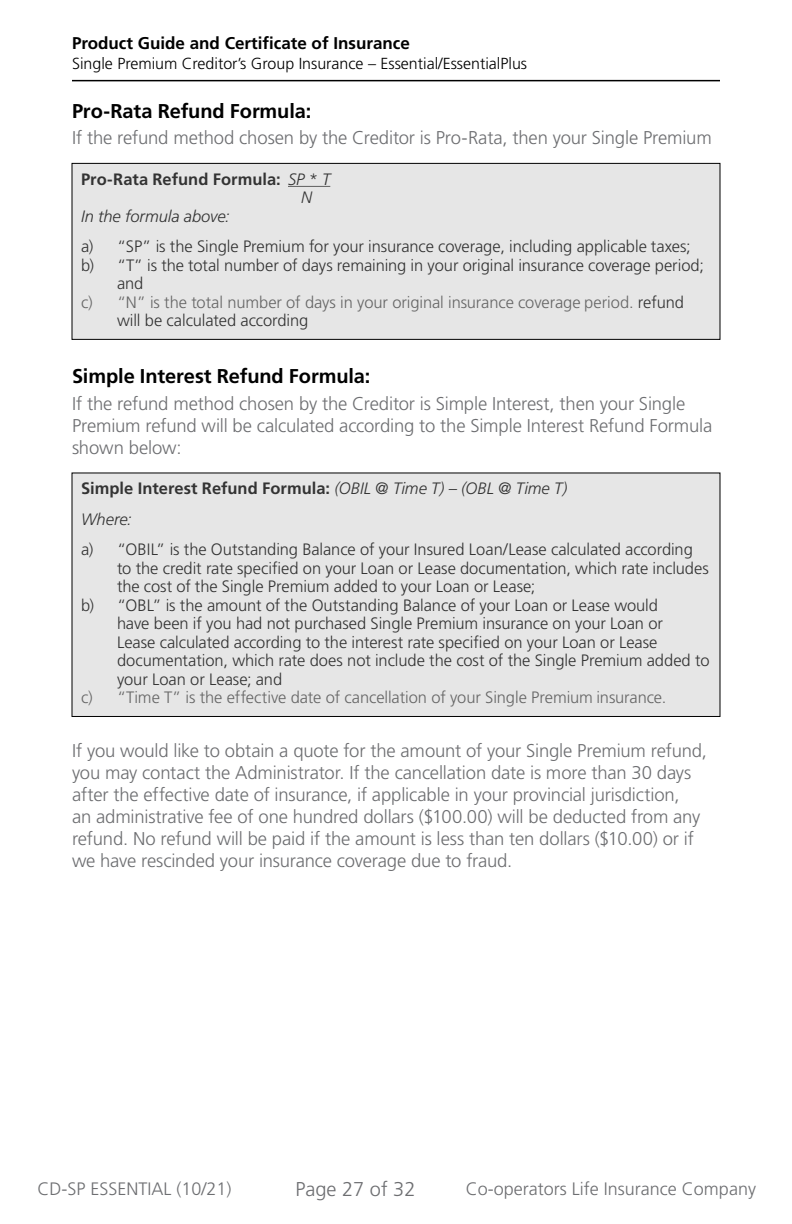
<style>
.page{position:relative;width:792px;height:1224px;background:#fff}
.page>*{position:absolute;margin:0;border:0;box-sizing:border-box;transform-origin:0 0}
.t1{font:700 20px "Frutiger LT Std";letter-spacing:-.005em;color:#000}
.t2{font:300 20px "Frutiger LT Std";color:#6d6e71}
.Body{font:300 18.4px/22px "Frutiger LT Std";letter-spacing:-.01em;color:#6d6e71}
.t3{font:300 18px "Frutiger LT Std";color:#6d6e71}
.t4{font:700 17px "Frutiger LT Std";color:#000}
.t5{font:300 16.4px/18.4px "Frutiger LT Std";letter-spacing:-.005em;color:#333}
.t6{font:300 16.4px/18.4px "Frutiger LT Std";letter-spacing:-.005em;color:#666}
.t7{font:700 16.4px "Frutiger LT Std";color:#333}
.t8{font:italic 300 16.4px "Frutiger LT Std";letter-spacing:-.005em;color:#333}
.t9{font:300 16px "Frutiger LT Std";color:#000}
.s1{font-weight:300;font-style:italic}
.s2{color:#333}
</style>
<div class="page">
<hr style="left:73px;top:80px;width:646px;height:1px;background:#000">
<div style="left:72px;top:163px;width:648px;height:176px;background:#e6e6e6"></div>
<div style="left:72px;top:163px;width:648px;height:177px;border:1px solid #000"></div>
<hr style="left:288px;top:186px;width:42px;height:1px;background:#5f5f5f">
<div style="left:72px;top:473px;width:648px;height:243px;background:#e6e6e6"></div>
<div style="left:72px;top:473px;width:648px;height:244px;border:1px solid #000"></div>
<p class="t4" style="left:72px;top:33px;width:339px">Product Guide and Certificate of Insurance</p>
<p class="t9" style="left:72px;top:54px;width:457px">Single Premium Creditor’s Group Insurance – Essential/EssentialPlus</p>
<h3 class="t1" style="left:72px;top:99px;width:241px">Pro-Rata Refund Formula:</h3>
<p class="Body" style="left:72px;top:127px;width:641px">If the refund method chosen by the Creditor is Pro-Rata, then your Single Premium</p>
<p class="t7" style="left:81px;top:169px;width:251px">Pro-Rata Refund Formula: <span class="s1">SP * T</span></p>
<p class="t8" style="left:301px;top:188px;width:13px">N</p>
<p class="t8" style="left:81px;top:207px;width:150px">In the formula above:</p>
<p class="t5" style="left:81px;top:238px;width:611px">a) “SP” is the Single Premium for your insurance coverage, including applicable taxes;</p>
<p class="t5" style="left:117px;top:256px;width:588px;text-indent:-36px">b) “T” is the total number of days remaining in your original insurance coverage period; and</p>
<p class="t6" style="left:117px;top:293px;width:569px;text-indent:-36px">c) “N” is the total number of days in your original insurance coverage period. <span class="s2">refund will be calculated according</span></p>
<h3 class="t1" style="left:72px;top:365px;width:300px">Simple Interest Refund Formula:</h3>
<p class="Body" style="left:72px;top:392px;width:642px">If the refund method chosen by the Creditor is Simple Interest, then your Single<br>Premium refund will be calculated according to the Simple Interest Refund Formula shown below:</p>
<p class="t7" style="left:81px;top:479px;width:488px">Simple Interest Refund Formula: <span class="s1">(OBIL @ Time T) – (OBL @ Time T)</span></p>
<p class="t8" style="left:81px;top:510px;width:52px">Where:</p>
<p class="t5" style="left:117px;top:541px;width:593px;text-indent:-36px">a) “OBIL” is the Outstanding Balance of your Insured Loan/Lease calculated according to the credit rate specified on your Loan or Lease documentation, which rate includes the cost of the Single Premium added to your Loan or Lease;</p>
<p class="t5" style="left:117px;top:596px;width:594px;text-indent:-36px">b) “OBL” is the amount of the Outstanding Balance of your Loan or Lease would<br>have been if you had not purchased Single Premium insurance on your Loan or<br>Lease calculated according to the interest rate specified on your Loan or Lease documentation, which rate does not include the cost of the Single Premium added to your Loan or Lease; and</p>
<p class="t6" style="left:81px;top:689px;width:587px">c) “Time T” is the effective date of cancellation of your Single Premium insurance.</p>
<p class="Body" style="left:72px;top:740px;width:637px">If you would like to obtain a quote for the amount of your Single Premium refund, you may contact the Administrator. If the cancellation date is more than 30 days after the effective date of insurance, if applicable in your provincial jurisdiction,<br>an administrative fee of one hundred dollars ($100.00) will be deducted from any refund. No refund will be paid if the amount is less than ten dollars ($10.00) or if we have rescinded your insurance coverage due to fraud.</p>
<p class="t2" style="left:295px;top:1178px;width:122px">Page 27 of 32</p>
<p class="t3" style="left:37px;top:1179px;width:196px">CD-SP ESSENTIAL (10/21)</p>
<p class="t3" style="left:466px;top:1179px;width:292px">Co-operators Life Insurance Company</p>
</div>
